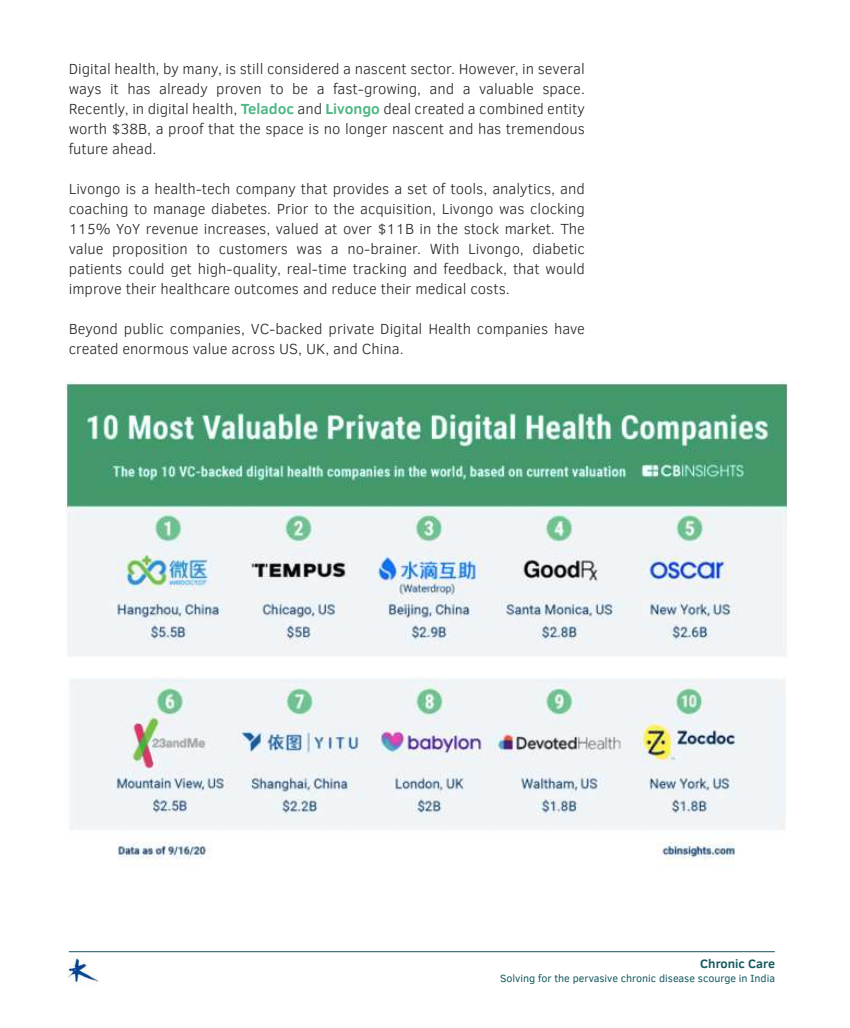
<style>
.page{position:relative;width:850px;height:1028px;background:#fff}
.page>*{position:absolute;margin:0;border:0;box-sizing:border-box;transform-origin:0 0}
.t1{font:300 15px/20px "Clear Sans";color:#272828;text-align:justify}
.t2{font:700 12.5px "Clear Sans";color:#13585e}
.t3{font:10.62px "Clear Sans";color:#13585e}
.s1{font-weight:700;color:#4eb785}
</style>
<div class="page">
<img style="left:65px;top:381px;width:723px;height:276px">
<img style="left:69px;top:678px;width:717px;height:182px">
<hr style="left:69px;top:951px;width:706px;height:1px;background:#13585e">
<img style="left:68px;top:955px;width:31px;height:30px">
<p class="t1" style="left:69px;top:59px;width:518px">Digital health, by many, is still considered a nascent sector. However, in several ways it has already proven to be a fast-growing, and a valuable space.<br>Recently, in digital health, <span class="s1">Teladoc</span> and <span class="s1">Livongo</span> deal created a combined entity worth $38B, a proof that the space is no longer nascent and has tremendous future ahead.</p>
<p class="t1" style="left:69px;top:179px;width:518px">Livongo is a health-tech company that provides a set of tools, analytics, and coaching to manage diabetes. Prior to the acquisition, Livongo was clocking 115% YoY revenue increases, valued at over $11B in the stock market. The value proposition to customers was a no-brainer. With Livongo, diabetic patients could get high-quality, real-time tracking and feedback, that would improve their healthcare outcomes and reduce their medical costs.</p>
<p class="t1" style="left:69px;top:319px;width:518px">Beyond public companies, VC-backed private Digital Health companies have created enormous value across US, UK, and China.</p>
<p class="t2" style="left:700px;top:954px;width:76px">Chronic Care</p>
<p class="t3" style="left:500px;top:971px;width:277px">Solving for the pervasive chronic disease scourge in India</p>
</div>
